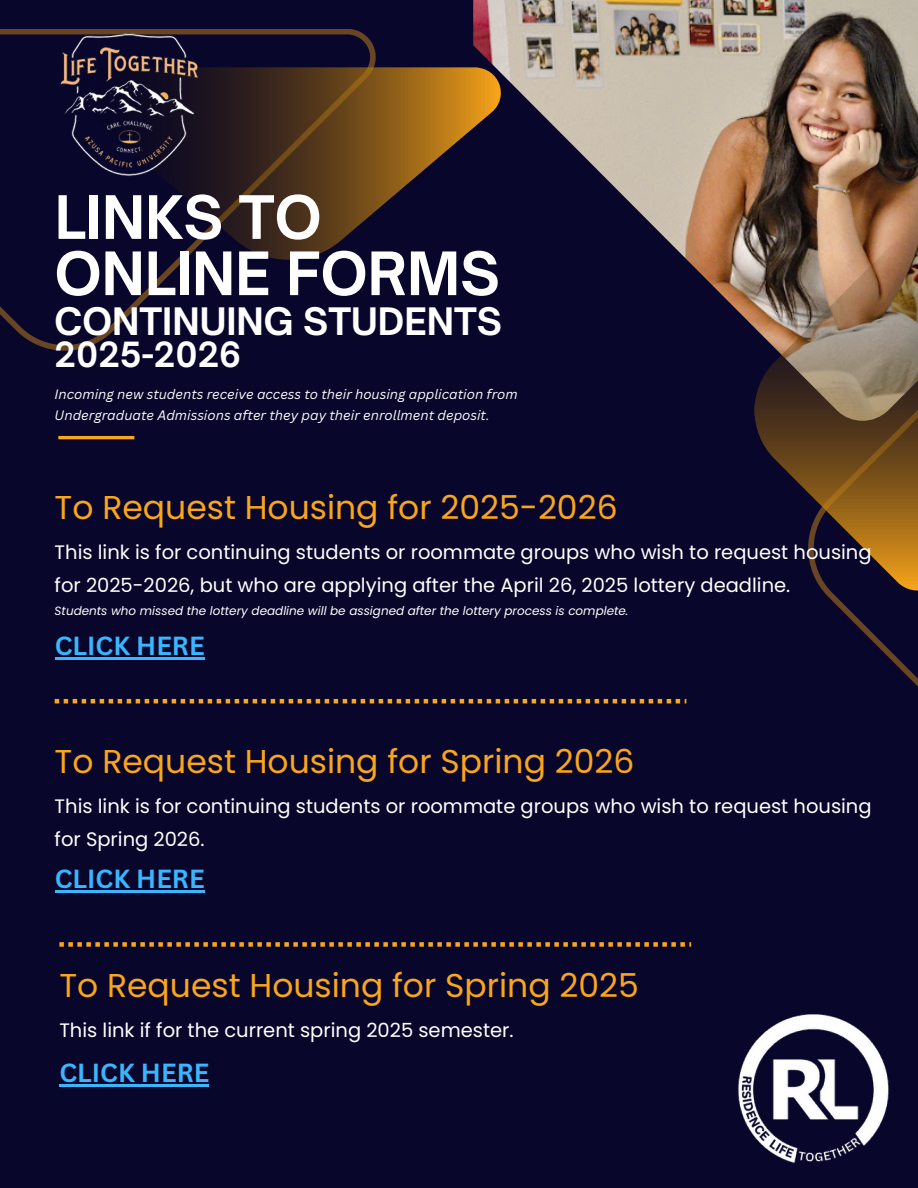
<style>
.page{position:relative;width:918px;height:1188px;background:#08062b}
.page>*{position:absolute;margin:0;border:0;box-sizing:border-box;transform-origin:0 0}
.t1{font:700 57.3px/56.2px "Open Sauce One";color:#fff}
.t2{font:700 36.3px "Open Sauce One";color:#fff}
.t3{font:700 33.3px "Open Sauce One";color:#fff}
.t4{font:33px "Poppins";color:#faa61a}
.t5{font:700 25.5px "Canva Sans";color:#38b6ff}
.t6{font:19.5px/33px "Poppins";color:#fff}
.t7{font:italic 13.35px/21.1px "Canva Sans";color:#fff}
.t8{font:italic 12px "Poppins";color:#fff}
</style>
<div class="page">
<svg style="left:0;top:29px;width:378px;height:322px"></svg>
<svg style="left:76px;top:68px;width:397px;height:192px"></svg>
<svg style="left:823px;top:591px;width:95px;height:96px"></svg>
<img style="left:473px;top:0;width:445px;height:417px">
<img style="left:755px;top:230px;width:163px;height:361px">
<hr style="left:58px;top:436px;width:76px;height:3px;background:#faa61a">
<img style="left:738px;top:1014px;width:151px;height:149px">
<img style="left:55px;top:29px;width:148px;height:148px">
<svg style="left:55px;top:699px;width:631px;height:4px"></svg>
<svg style="left:59px;top:942px;width:632px;height:5px"></svg>
<hr style="left:55px;top:657px;width:150px;height:3px;background:#38b6ff">
<hr style="left:55px;top:890px;width:150px;height:2px;background:#38b6ff">
<hr style="left:59px;top:1085px;width:150px;height:2px;background:#38b6ff">
<p class="t1" style="left:55px;top:189px;width:447px">LINKS TO<br>ONLINE FORMS</p>
<p class="t2" style="left:55px;top:298px;width:449px">CONTINUING STUDENTS</p>
<p class="t3" style="left:55px;top:334px;width:188px">2025-2026</p>
<h2 class="t7" style="left:55px;top:384px;width:464px">Incoming new students receive access to their housing application from<br>Undergraduate Admissions after they pay their enrollment deposit.</h2>
<h3 class="t4" style="left:55px;top:484px;width:564px">To Request Housing for 2025-2026</h3>
<h3 class="t6" style="left:55px;top:535px;width:818px">This link is for continuing students or roommate groups who wish to request housing for 2025-2026, but who are applying after the April 26, 2025 lottery deadline.</h3>
<h3 class="t8" style="left:55px;top:602px;width:575px">Students who missed the lottery deadline will be assigned after the lottery process is complete.</h3>
<h2 class="t5" style="left:55px;top:628px;width:151px">CLICK HERE</h2>
<h3 class="t4" style="left:55px;top:738px;width:581px">To Request Housing for Spring 2026</h3>
<h3 class="t6" style="left:55px;top:790px;width:818px">This link is for continuing students or roommate groups who wish to request housing for Spring 2026.</h3>
<h2 class="t5" style="left:55px;top:861px;width:151px">CLICK HERE</h2>
<h3 class="t4" style="left:59px;top:962px;width:581px">To Request Housing for Spring 2025</h3>
<h3 class="t6" style="left:59px;top:1014px;width:456px">This link if for the current spring 2025 semester.</h3>
<p class="t5" style="left:59px;top:1055px;width:151px">CLICK HERE</p>
</div>
